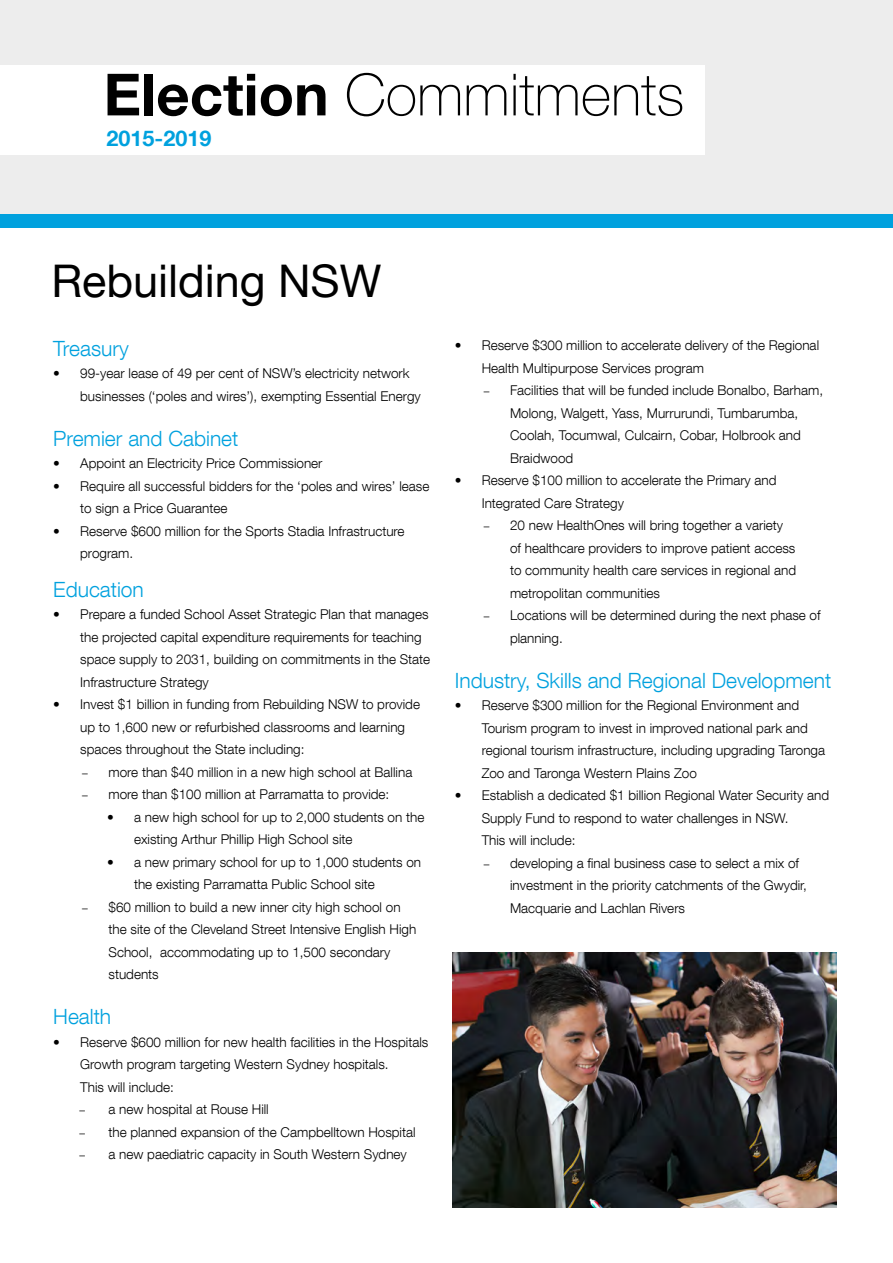
<style>
.page{position:relative;width:893px;height:1263px;background:#fff}
.page>*{position:absolute;margin:0;border:0;box-sizing:border-box;transform-origin:0 0}
.t1{font:100 58.2px "Helvetica Neue LT Com";color:#000}
.t2{font:45px "Helvetica Neue LT Com";color:#000}
.t3{font:700 21.6px "Helvetica Neue LT Com";color:#00a1de}
.t4{font:300 21px "Helvetica Neue LT Com";color:#00a1de}
.t5{font:300 13.5px/22.5px "Helvetica Neue LT Com";color:#000}
.s1{font-weight:700}
.s2{font-family:"Minion Pro";font-weight:400}
</style>
<div class="page">
<img style="left:453px;top:952px;width:383px;height:256px">
<div style="left:0;top:0;width:893px;height:214px;background:#ededed"></div>
<div style="left:1px;top:65px;width:704px;height:89px;background:#fff"></div>
<div style="left:0;top:214px;width:893px;height:14px;background:#00a1de"></div>
<p class="t1" style="left:104px;top:60px;width:582px"><span class="s1">Election</span> Commitments</p>
<p class="t3" style="left:107px;top:124px;width:106px">2015-2019</p>
<p class="t2" style="left:51px;top:253px;width:332px">Rebuilding NSW</p>
<p class="t4" style="left:53px;top:335px;width:77px">Treasury</p>
<p class="t5" style="left:80px;top:362px;width:342px;text-indent:-27px">• 99-year lease of 49 per cent of NSW’s electricity network businesses (‘poles and wires’), exempting Essential Energy</p>
<p class="t4" style="left:53px;top:425px;width:187px">Premier and Cabinet</p>
<p class="t5" style="left:53px;top:452px;width:271px">• Appoint an Electricity Price Commissioner</p>
<p class="t5" style="left:80px;top:474px;width:351px;text-indent:-27px">• Require all successful bidders for the ‘poles and wires’ lease to sign a Price Guarantee</p>
<p class="t5" style="left:80px;top:519px;width:326px;text-indent:-27px">• Reserve $600 million for the Sports Stadia Infrastructure program.</p>
<p class="t4" style="left:53px;top:576px;width:92px">Education</p>
<p class="t5" style="left:80px;top:603px;width:352px;text-indent:-27px">• Prepare a funded School Asset Strategic Plan that manages the projected capital expenditure requirements for teaching space supply to 2031, building on commitments in the State Infrastructure Strategy</p>
<p class="t5" style="left:80px;top:693px;width:341px;text-indent:-27px">• Invest $1 billion in funding from Rebuilding NSW to provide up to 1,600 new or refurbished classrooms and learning spaces throughout the State including:</p>
<p class="t5" style="left:82px;top:760px;width:332px"><span class="s2">–</span> more than $40 million in a new high school at Ballina</p>
<p class="t5" style="left:82px;top:783px;width:309px"><span class="s2">–</span> more than $100 million at Parramatta to provide:</p>
<p class="t5" style="left:134px;top:805px;width:292px;text-indent:-27px">• a new high school for up to 2,000 students on the existing Arthur Phillip High School site</p>
<p class="t5" style="left:134px;top:850px;width:289px;text-indent:-27px">• a new primary school for up to 1,000 students on the existing Parramatta Public School site</p>
<p class="t5" style="left:109px;top:895px;width:309px;text-indent:-27px"><span class="s2">–</span> $60 million to build a new inner city high school on the site of the Cleveland Street Intensive English High School, accommodating up to 1,500 secondary students</p>
<p class="t4" style="left:53px;top:1004px;width:59px">Health</p>
<p class="t5" style="left:80px;top:1030px;width:350px;text-indent:-27px">• Reserve $600 million for new health facilities in the Hospitals<br>Growth program targeting Western Sydney hospitals.<br>This will include:</p>
<p class="t5" style="left:79px;top:1098px;width:192px"><span class="s2">–</span> a new hospital at Rouse Hill</p>
<p class="t5" style="left:79px;top:1120px;width:338px"><span class="s2">–</span> the planned expansion of the Campbelltown Hospital</p>
<p class="t5" style="left:79px;top:1143px;width:330px"><span class="s2">–</span> a new paediatric capacity in South Western Sydney</p>
<p class="t5" style="left:482px;top:334px;width:339px;text-indent:-27px">• Reserve $300 million to accelerate delivery of the Regional<br>Health Multipurpose Services program</p>
<p class="t5" style="left:510px;top:379px;width:315px;text-indent:-27px"><span class="s2">–</span> Facilities that will be funded include Bonalbo, Barham, Molong, Walgett, Yass, Murrurundi, Tumbarumba, Coolah, Tocumwal, Culcairn, Cobar, Holbrook and Braidwood</p>
<p class="t5" style="left:482px;top:469px;width:296px;text-indent:-27px">• Reserve $100 million to accelerate the Primary and<br>Integrated Care Strategy</p>
<p class="t5" style="left:510px;top:514px;width:288px;text-indent:-27px"><span class="s2">–</span> 20 new HealthOnes will bring together a variety of healthcare providers to improve patient access to community health care services in regional and metropolitan communities</p>
<p class="t5" style="left:510px;top:604px;width:312px;text-indent:-27px"><span class="s2">–</span> Locations will be determined during the next phase of planning.</p>
<p class="t4" style="left:455px;top:667px;width:378px">Industry, Skills and Regional Development</p>
<p class="t5" style="left:482px;top:694px;width:345px;text-indent:-27px">• Reserve $300 million for the Regional Environment and Tourism program to invest in improved national park and regional tourism infrastructure, including upgrading Taronga Zoo and Taronga Western Plains Zoo</p>
<p class="t5" style="left:482px;top:784px;width:349px;text-indent:-27px">• Establish a dedicated $1 billion Regional Water Security and<br>Supply Fund to respond to water challenges in NSW.<br>This will include:</p>
<p class="t5" style="left:510px;top:851px;width:299px;text-indent:-27px"><span class="s2">–</span> developing a final business case to select a mix of investment in the priority catchments of the Gwydir,<br>Macquarie and Lachlan Rivers</p>
</div>
